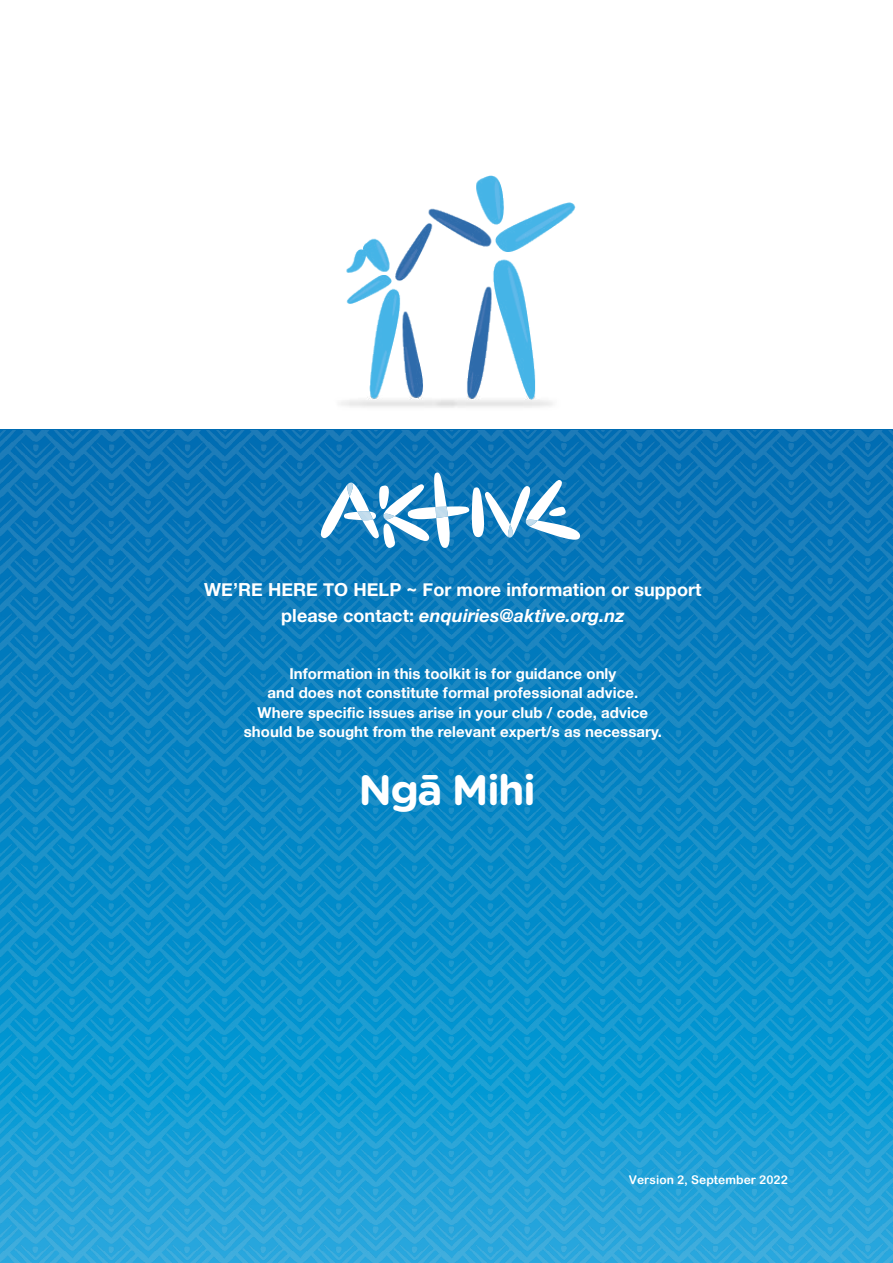
<style>
.page{position:relative;width:893px;height:1263px;background:#fff}
.page>*{position:absolute;margin:0;border:0;box-sizing:border-box;transform-origin:0 0}
.t1{font:700 42.45px "Gotham Rounded";letter-spacing:-.04em;color:#fff}
.t2{font:700 18px/25.5px "Helvetica Neue";letter-spacing:.005em;color:#fff;text-align:center}
.t3{font:700 15px/19.5px "Helvetica Neue";letter-spacing:.005em;color:#fff;text-align:center}
.t4{font:12px "Arial Rounded MT Bold";letter-spacing:.005em;color:#fff}
.s1{font-style:italic}
</style>
<div class="page">
<img style="left:0;top:430px;width:893px;height:833px">
<svg style="left:320px;top:472px;width:260px;height:76px"></svg>
<img style="left:341px;top:176px;width:235px;height:232px">
<p class="t2" style="left:204px;top:577px;width:499px">WE’RE HERE TO HELP ~ For more information or support please contact: <span class="s1">enquiries@aktive.org.nz</span></p>
<p class="t3" style="left:244px;top:664px;width:420px">Information in this toolkit is for guidance only<br>and does not constitute formal professional advice.<br>Where specific issues arise in your club / code, advice should be sought from the relevant expert/s as necessary.</p>
<h1 class="t1" style="left:359px;top:759px;width:179px">Ngā Mihi</h1>
<p class="t4" style="left:629px;top:1173px;width:161px">Version 2, September 2022</p>
</div>
